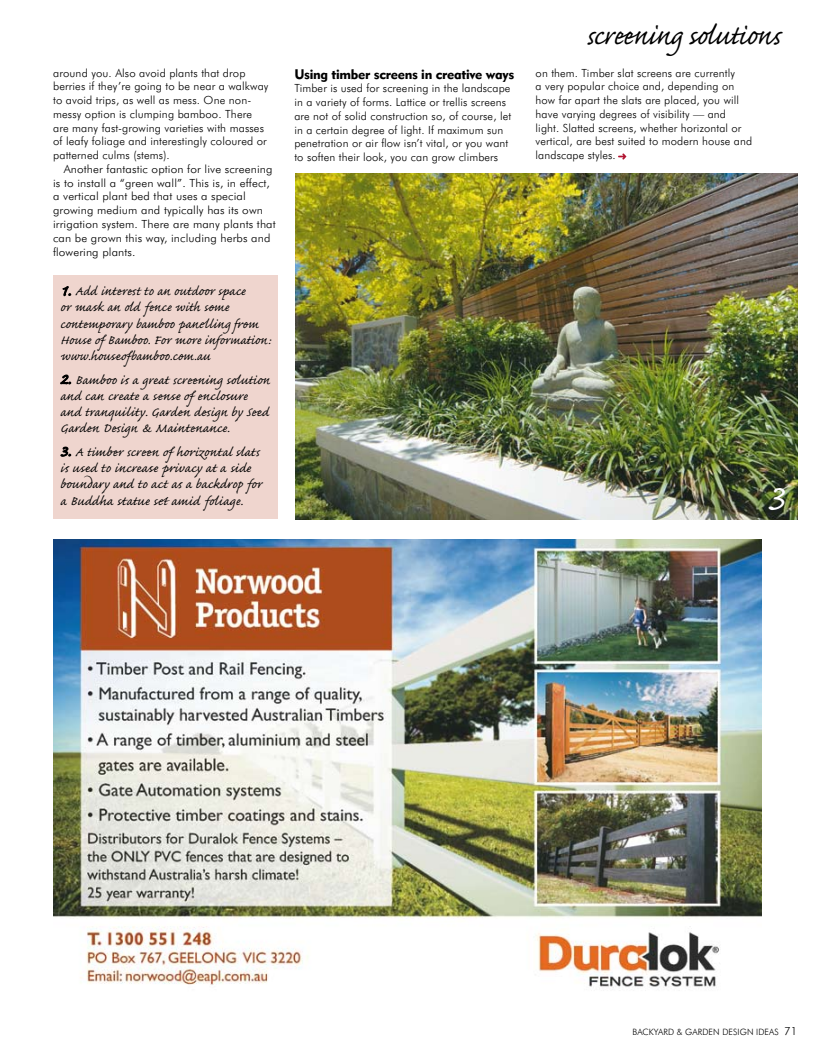
<style>
.page{position:relative;width:815px;height:1053px;background:#fff}
.page>*{position:absolute;margin:0;border:0;box-sizing:border-box;transform-origin:0 0}
.t1{font:46.25px "Caflisch Script Pro";color:#fff}
.t2{font:35px "Caflisch Script Pro";letter-spacing:-.025em;color:#000}
.t3{font:16.25px/16.2px "Caflisch Script Pro";letter-spacing:.01em;color:#000}
.t4{font:13.75px "Geometric 415 BT Black A";letter-spacing:-.02em;color:#000}
.t5{font:300 11.25px/13.8px "Futura BT";letter-spacing:.01em;color:#000}
.t6{font:300 11.25px/13.8px "Futura BT";letter-spacing:.01em;color:#000;scale:1.05 1}
.t7{font:300 8.75px "Futura BT";letter-spacing:.01em;color:#000}
.s1{font-size:18.75px}
.s2{font-size:11.25px}
</style>
<div class="page">
<svg style="left:618px;top:153px;width:8px;height:6px"></svg>
<div style="left:53px;top:275px;width:225px;height:244px;background:#efd5ce"></div>
<svg style="left:62px;top:286px;width:9px;height:11px"></svg>
<svg style="left:60px;top:374px;width:11px;height:11px"></svg>
<svg style="left:60px;top:446px;width:11px;height:11px"></svg>
<img style="left:295px;top:173px;width:502px;height:346px">
<img style="left:53px;top:539px;width:709px;height:449px">
<p class="t5" style="left:53px;top:66px;width:217px">around you. Also avoid plants that drop berries if they’re going to be near a walkway to avoid trips, as well as mess. One non&shy;messy option is clumping bamboo. There are many fast-growing varieties with masses of leafy foliage and interestingly coloured or patterned culms (stems).</p>
<p class="t6" style="left:53px;top:162px;width:213px;text-indent:11px">Another fantastic option for live screening is to install a “green wall”. This is, in effect, a vertical plant bed that uses a special growing medium and typically has its own irrigation system. There are many plants that can be grown this way, including herbs and flowering plants.</p>
<h3 class="t3" style="left:60px;top:285px;width:212px"><span class="s1">1.</span> Add interest to an outdoor space<br>or mask an old fence with some contemporary bamboo panelling from House of Bamboo. For more information: www.houseofbamboo.com.au</h3>
<h3 class="t3" style="left:60px;top:373px;width:211px"><span class="s1">2.</span> Bamboo is a great screening solution and can create a sense of enclosure and tranquility. Garden design by Seed Garden Design &amp; Maintenance.</h3>
<h3 class="t3" style="left:60px;top:445px;width:203px"><span class="s1">3.</span> A timber screen of horizontal slats is used to increase privacy at a side boundary and to act as a backdrop for a Buddha statue set amid foliage.</h3>
<p class="t4" style="left:294px;top:65px;width:221px">Using timber screens in creative ways</p>
<p class="t5" style="left:294px;top:81px;width:218px">Timber is used for screening in the landscape in a variety of forms. Lattice or trellis screens are not of solid construction so, of course, let in a certain degree of light. If maximum sun penetration or air flow isn’t vital, or you want to soften their look, you can grow climbers</p>
<h2 class="t2" style="left:586px;top:18px;width:198px">screening solutions</h2>
<p class="t5" style="left:536px;top:66px;width:218px">on them. Timber slat screens are currently<br>a very popular choice and, depending on how far apart the slats are placed, you will have varying degrees of visibility — and light. Slatted screens, whether horizontal or vertical, are best suited to modern house and landscape styles.</p>
<h1 class="t1" style="left:767px;top:474px;width:19px">3</h1>
<p class="t7" style="left:632px;top:1026px;width:166px">Backyard &amp; gard en Desi gn Id eas <span class="s2">71</span></p>
</div>
